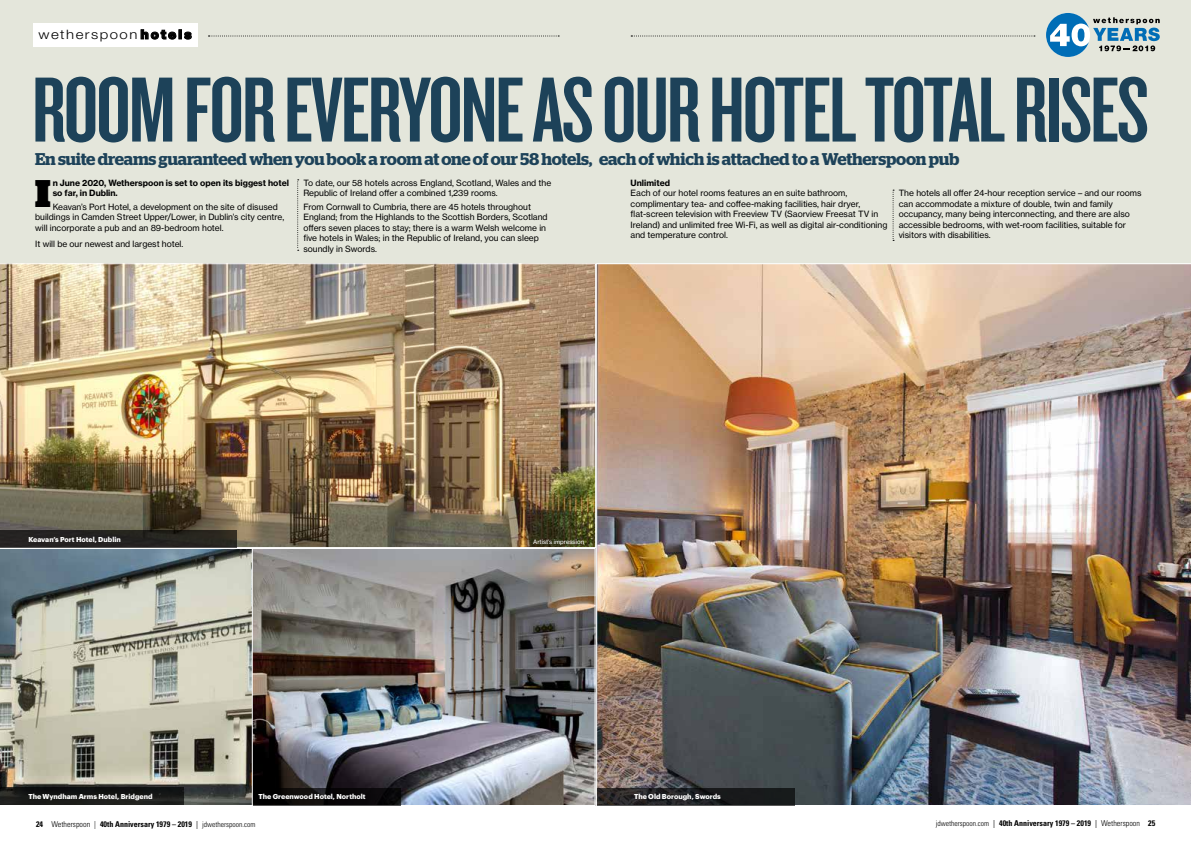
<style>
.page{position:relative;width:1191px;height:842px;background:#fff}
.page>*{position:absolute;margin:0;border:0;box-sizing:border-box;transform-origin:0 0}
.t1{font:96px "Knockout HTF47 Bantamweight";letter-spacing:-.02em;color:#1d4259;scale:1.16 1}
.t2{font:900 38.5px "Stag";color:#000}
.t3{font:600 17px "Stag";letter-spacing:-.015em;color:#1d4259}
.t4{font:300 13px "Helvetica Neue LT Std";letter-spacing:.1em;color:#000;scale:1.15 1}
.t5{font:8.5px/10.5px "N Haas Grotesk TX Pro 55 Rg";color:#000}
.t6{font:8.5px/10.5px "N Haas Grotesk TX Pro 75 Bd";color:#000}
.t7{font:700 condensed 8px "Univers LT Std";color:#000}
.t8{font:700 7px "Graphik";color:#fff}
.t9{font:6px "N Haas Grotesk TX Pro 55 Rg";color:#fff}
.s1{font-weight:900}
.s2{font-weight:300}
.s3{font-weight:400}
.s4{font-weight:300;font-size:7.5px}
</style>
<div class="page">
<div style="left:0;top:0;width:595px;height:806px;background:#e4e6db"></div>
<div style="left:595px;top:0;width:596px;height:806px;background:#e4e6db"></div>
<svg style="left:208px;top:36px;width:351px;height:1px"></svg>
<svg style="left:631px;top:36px;width:404px;height:1px"></svg>
<svg style="left:1046px;top:13px;width:113px;height:44px"></svg>
<div style="left:33px;top:23px;width:165px;height:23px;background:#fff"></div>
<svg style="left:141px;top:29px;width:51px;height:10px"></svg>
<svg style="left:297px;top:179px;width:2px;height:72px"></svg>
<svg style="left:892px;top:190px;width:2px;height:51px"></svg>
<img style="left:0;top:263px;width:596px;height:285px">
<img style="left:254px;top:548px;width:342px;height:258px">
<img style="left:596px;top:263px;width:595px;height:543px">
<svg style="left:0;top:548px;width:252px;height:258px;background:#a7a99d"></svg>
<div style="left:252px;top:548px;width:343px;height:258px;border:1px solid #fff"></div>
<div style="left:0;top:530px;width:237px;height:17px;background:#252220"></div>
<svg style="left:0;top:788px;width:184px;height:17px;background:#181918"></svg>
<div style="left:253px;top:788px;width:147px;height:17px;background:#080608"></div>
<svg style="left:597px;top:788px;width:198px;height:17px;background:#1e1f20"></svg>
<h3 class="t4" style="left:39px;top:27px;width:135px">wetherspoon<span class="s1">hotels</span></h3>
<h1 class="t1" style="left:32px;top:62px;width:964px">ROOM FOR EVERYONE AS OUR HOTEL TOTAL RISES</h1>
<h3 class="t3" style="left:35px;top:149px;width:925px">En suite dreams guaranteed when you book a room at one of our 58 hotels, each of which is attached to a Wetherspoon pub</h3>
<h2 class="t2" style="left:35px;top:171px;width:17px">I</h2>
<p class="t6" style="left:53px;top:178px;width:238px">n June 2020, Wetherspoon is set to open its biggest hotel so far, in Dublin.</p>
<p class="t5" style="left:35px;top:201px;width:250px;text-indent:17px">Keavan’s Port Hotel, a development on the site of disused buildings in Camden Street Upper/Lower, in Dublin’s city centre, will incorporate a pub and an 89-bedroom hotel.</p>
<p class="t5" style="left:35px;top:239px;width:150px">It will be our newest and largest hotel.</p>
<p class="t5" style="left:303px;top:178px;width:249px">To date, our 58 hotels across England, Scotland, Wales and the<br>Republic of Ireland offer a combined 1,239 rooms.</p>
<p class="t5" style="left:303px;top:201px;width:246px">From Cornwall to Cumbria, there are 45 hotels throughout England; from the Highlands to the Scottish Borders, Scotland offers seven places to stay; there is a warm Welsh welcome in five hotels in Wales; in the Republic of Ireland, you can sleep soundly in Swords.</p>
<p class="t6" style="left:630px;top:178px;width:41px">Unlimited</p>
<p class="t5" style="left:630px;top:188px;width:258px">Each of our hotel rooms features an en suite bathroom, complimentary tea- and coffee-making facilities, hair dryer, flat-screen television with Freeview TV (Saorview Freesat TV in Ireland) and unlimited free Wi-Fi, as well as digital air-conditioning and temperature control.</p>
<p class="t5" style="left:898px;top:188px;width:244px">The hotels all offer 24-hour reception service – and our rooms can accommodate a mixture of double, twin and family occupancy, many being interconnecting, and there are also accessible bedrooms, with wet-room facilities, suitable for visitors with disabilities.</p>
<p class="t8" style="left:28px;top:534px;width:94px">Keavan’s Port Hotel, Dublin</p>
<p class="t9" style="left:533px;top:538px;width:52px">Artist’s impression</p>
<p class="t8" style="left:28px;top:791px;width:126px">The Wyndham Arms Hotel, Bridgend</p>
<p class="t8" style="left:258px;top:791px;width:109px">The Greenwood Hotel, Northolt</p>
<p class="t8" style="left:634px;top:791px;width:88px">The Old Borough, Swords</p>
<p class="t7" style="left:36px;top:819px;width:221px">24 <span class="s2">Wetherspoon |</span> 40th Anniversary 1979 – 2019 <span class="s3">|</span> <span class="s4">jdwetherspoon.com</span></p>
<p class="t7" style="left:935px;top:819px;width:221px"><span class="s4">jdwetherspoon.com</span> <span class="s3">|</span> 40th Anniversary 1979 – 2019 <span class="s3">|</span> <span class="s2">Wetherspoon</span> 25</p>
</div>
